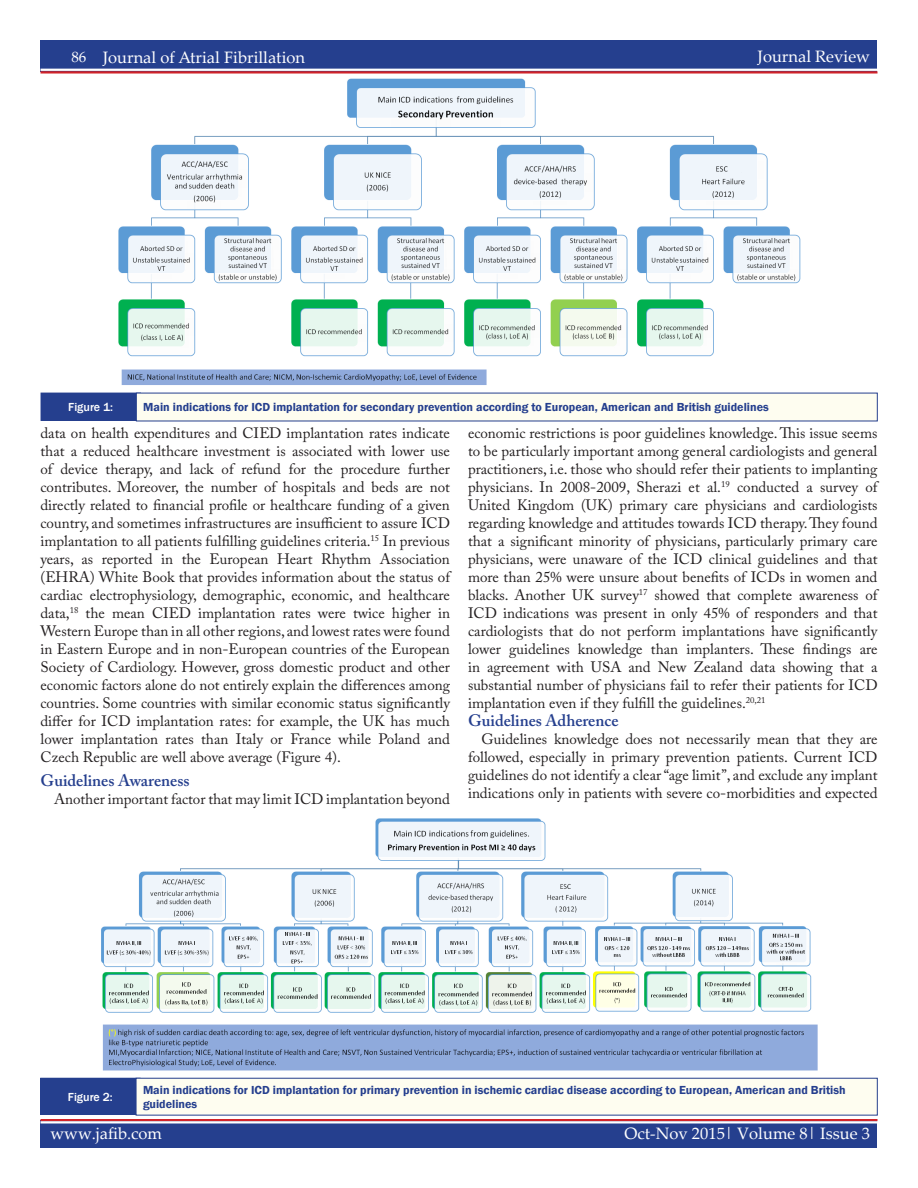
<style>
.page{position:relative;width:918px;height:1188px;background:#fff}
.page>*{position:absolute;margin:0;border:0;box-sizing:border-box;transform-origin:0 0}
.white_header_for_blu{font:16.5px "Palatino Linotype";color:#fff}
._10_Body_Text{font:600 16.5px "Adobe Caslon Pro";color:#253f8e}
._10_Body_Text-2{font:15px/18px "Adobe Caslon Pro";color:#231f20;text-align:justify}
.t1{font:600 12px/14.4px "Franklin Gothic";color:#253f8e}
.t2{font:500 12px "Franklin Gothic";color:#fff}
</style>
<div class="page">
<div style="left:40px;top:1120px;width:838px;height:28px;background:#253f8e"></div>
<hr style="left:40px;top:1119px;width:838px;height:2px;background:#d1232a">
<hr style="left:40px;top:1121px;width:838px;height:3px;background:#fff">
<div style="left:40px;top:40px;width:838px;height:32px;background:#253f8e"></div>
<hr style="left:40px;top:71px;width:838px;height:3px;background:#d1232a">
<hr style="left:40px;top:69px;width:838px;height:2px;background:#fff">
<img style="left:117px;top:78px;width:684px;height:315px">
<div style="left:41px;top:393px;width:99px;height:27px;background:#253f8e"></div>
<div style="left:41px;top:393px;width:100px;height:28px;border:1px solid #253f8e"></div>
<div style="left:136px;top:393px;width:741px;height:28px;background:#fefdf0"></div>
<img style="left:101px;top:818px;width:716px;height:253px">
<div style="left:41px;top:1078px;width:99px;height:36px;background:#253f8e"></div>
<div style="left:40px;top:1078px;width:100px;height:37px;border:1px solid #253f8e"></div>
<div style="left:136px;top:1078px;width:741px;height:37px;background:#fefdf0"></div>
<div style="left:136px;top:1078px;width:742px;height:37px;border:1px solid #253f8e"></div>
<p class="white_header_for_blu" style="left:758px;top:45px;width:114px">Journal Review</p>
<p class="white_header_for_blu" style="left:71px;top:48px;width:235px"><sup>86</sup> Journal of Atrial Fibrillation</p>
<p class="white_header_for_blu" style="left:746px;top:47px;width:125px">Featured Review</p>
<p class="t2" style="left:68px;top:400px;width:46px">Figure 1:</p>
<p class="t1" style="left:143px;top:400px;width:627px">Main indications for ICD implantation for secondary prevention according to European, American and British guidelines</p>
<p class="_10_Body_Text-2" style="left:40px;top:424px;width:411px">data on health expenditures and CIED implantation rates indicate that a reduced healthcare investment is associated with lower use of device therapy, and lack of refund for the procedure further contributes. Moreover, the number of hospitals and beds are not directly related to financial profile or healthcare funding of a given country, and sometimes infrastructures are insufficient to assure ICD implantation to all patients fulfilling guidelines criteria.<sup>15</sup> In previous years, as reported in the European Heart Rhythm Association (EHRA) White Book that provides information about the status of cardiac electrophysiology, demographic, economic, and healthcare data,<sup>18</sup> the mean CIED implantation rates were twice higher in Western Europe than in all other regions, and lowest rates were found in Eastern Europe and in non-European countries of the European Society of Cardiology. However, gross domestic product and other economic factors alone do not entirely explain the differences among countries. Some countries with similar economic status significantly differ for ICD implantation rates: for example, the UK has much lower implantation rates than Italy or France while Poland and Czech Republic are well above average (Figure 4).</p>
<p class="_10_Body_Text" style="left:40px;top:771px;width:151px">Guidelines Awareness</p>
<p class="_10_Body_Text-2" style="left:54px;top:790px;width:398px">Another important factor that may limit ICD implantation beyond</p>
<p class="_10_Body_Text-2" style="left:468px;top:424px;width:411px">economic restrictions is poor guidelines knowledge. This issue seems to be particularly important among general cardiologists and general practitioners, i.e. those who should refer their patients to implanting physicians. In 2008-2009, Sherazi et al.<sup>19</sup> conducted a survey of United Kingdom (UK) primary care physicians and cardiologists regarding knowledge and attitudes towards ICD therapy. They found that a significant minority of physicians, particularly primary care physicians, were unaware of the ICD clinical guidelines and that more than 25% were unsure about benefits of ICDs in women and blacks. Another UK survey<sup>17</sup> showed that complete awareness of ICD indications was present in only 45% of responders and that cardiologists that do not perform implantations have significantly lower guidelines knowledge than implanters. These findings are in agreement with USA and New Zealand data showing that a substantial number of physicians fail to refer their patients for ICD implantation even if they fulfill the guidelines.<sup>20,21</sup></p>
<p class="_10_Body_Text" style="left:468px;top:710px;width:152px">Guidelines Adherence</p>
<p class="_10_Body_Text-2" style="left:468px;top:730px;width:411px;text-indent:14px">Guidelines knowledge does not necessarily mean that they are followed, especially in primary prevention patients. Current ICD guidelines do not identify a clear “age limit”, and exclude any implant indications only in patients with severe co-morbidities and expected</p>
<p class="t2" style="left:68px;top:1089px;width:46px">Figure 2:</p>
<p class="t1" style="left:143px;top:1083px;width:704px">Main indications for ICD implantation for primary prevention in ischemic cardiac disease according to European, American and British guidelines</p>
<p class="white_header_for_blu" style="left:51px;top:1122px;width:113px">www.jafib.com</p>
<p class="white_header_for_blu" style="left:625px;top:1122px;width:247px">Oct-Nov 2015| Volume 8| Issue 3</p>
</div>
